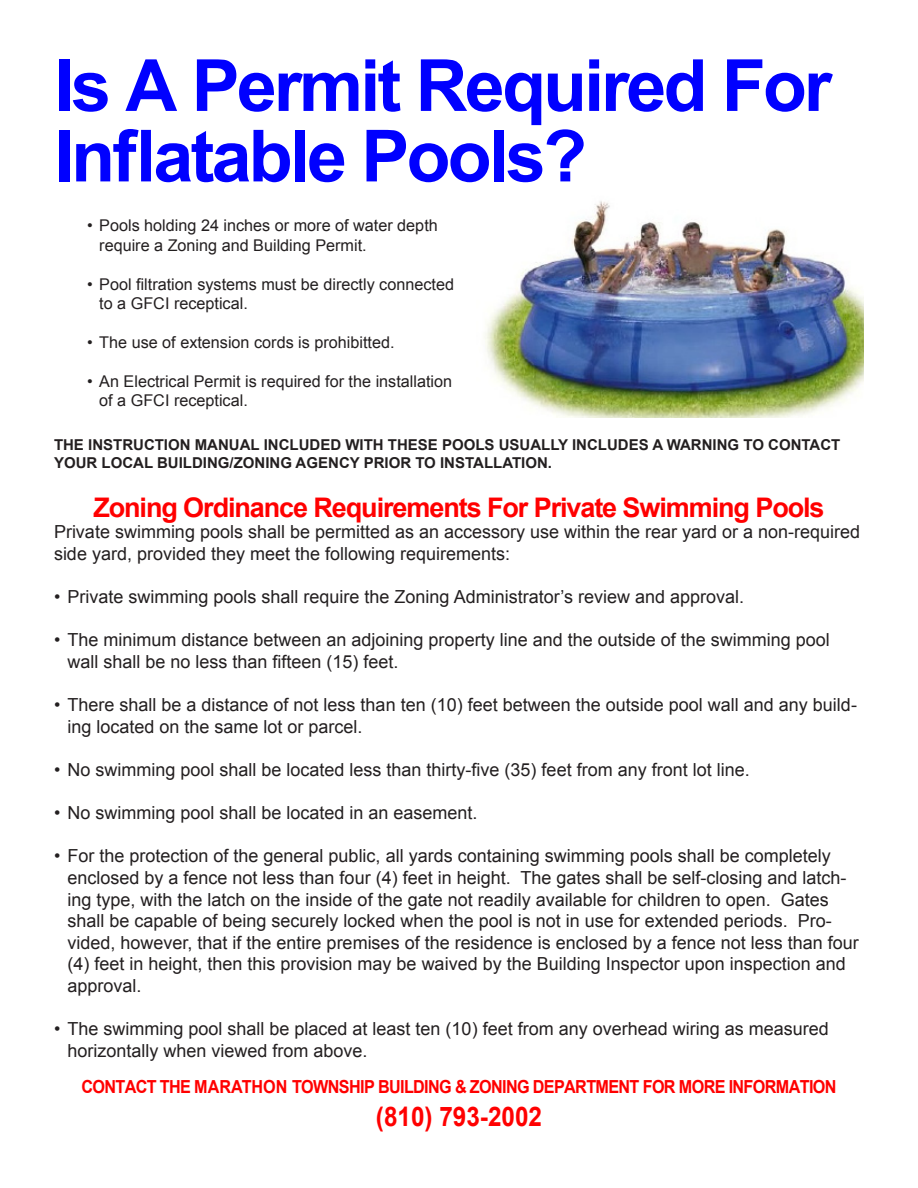
<style>
.page{position:relative;width:918px;height:1188px;background:#fff}
.page>*{position:absolute;margin:0;border:0;box-sizing:border-box;transform-origin:0 0}
.t1{font:700 72px/70.5px "Arial";letter-spacing:-.04em;color:#00f}
.t2{font:700 27px "Arial";letter-spacing:-.04em;color:#f00}
.t3{font:700 27px "Arial";color:#f00;scale:.9 1}
.t4{font:18px/21.6px "Arial";color:#231f20}
.t5{font:700 18px "Arial";letter-spacing:-.04em;color:#f00;scale:.9 1}
.t6{font:16.2px/19.5px "Arial";color:#231f20}
.t7{font:700 15px/18px "Arial";color:#231f20}
</style>
<div class="page">
<img style="left:484px;top:201px;width:380px;height:216px">
<p class="t1" style="left:54px;top:53px;width:779px">Is A Permit Required For<br>Inflatable Pools?</p>
<p class="t6" style="left:99px;top:216px;width:340px;text-indent:-12px">• Pools holding 24 inches or more of water depth require a Zoning and Building Permit.</p>
<p class="t6" style="left:99px;top:275px;width:356px;text-indent:-12px">• Pool filtration systems must be directly connected to a GFCI receptical.</p>
<p class="t6" style="left:87px;top:333px;width:309px">• The use of extension cords is prohibitted.</p>
<p class="t6" style="left:99px;top:372px;width:354px;text-indent:-12px">• An Electrical Permit is required for the installation of a GFCI receptical.</p>
<p class="t7" style="left:54px;top:436px;width:788px">THE INSTRUCTION MANUAL INCLUDED WITH THESE POOLS USUALLY INCLUDES A WARNING TO CONTACT<br>YOUR LOCAL BUILDING/ZONING AGENCY PRIOR TO INSTALLATION.</p>
<p class="t2" style="left:93px;top:490px;width:733px">Zoning Ordinance Requirements For Private Swimming Pools</p>
<p class="t4" style="left:54px;top:522px;width:808px">Private swimming pools shall be permitted as an accessory use within the rear yard or a non-required side yard, provided they meet the following requirements:</p>
<p class="t4" style="left:54px;top:586px;width:692px">• Private swimming pools shall require the Zoning Administrator’s review and approval.</p>
<p class="t4" style="left:68px;top:630px;width:764px;text-indent:-14px">• The minimum distance between an adjoining property line and the outside of the swimming pool wall shall be no less than fifteen (15) feet.</p>
<p class="t4" style="left:68px;top:694px;width:791px;text-indent:-14px">• There shall be a distance of not less than ten (10) feet between the outside pool wall and any build&shy;ing located on the same lot or parcel.</p>
<p class="t4" style="left:54px;top:759px;width:697px">• No swimming pool shall be located less than thirty-five (35) feet from any front lot line.</p>
<p class="t4" style="left:54px;top:802px;width:425px">• No swimming pool shall be located in an easement.</p>
<p class="t4" style="left:68px;top:846px;width:793px;text-indent:-14px">• For the protection of the general public, all yards containing swimming pools shall be completely enclosed by a fence not less than four (4) feet in height. The gates shall be self-closing and latch&shy;ing type, with the latch on the inside of the gate not readily available for children to open. Gates shall be capable of being securely locked when the pool is not in use for extended periods. Pro&shy;vided, however, that if the entire premises of the residence is enclosed by a fence not less than four (4) feet in height, then this provision may be waived by the Building Inspector upon inspection and approval.</p>
<p class="t4" style="left:68px;top:1018px;width:763px;text-indent:-14px">• The swimming pool shall be placed at least ten (10) feet from any overhead wiring as measured horizontally when viewed from above.</p>
<p class="t5" style="left:81px;top:1075px;width:840px">CONTACT THE MARATHON TOWNSHIP BUILDING &amp; ZONING DEPARTMENT FOR MORE INFORMATION</p>
<p class="t3" style="left:376px;top:1098px;width:186px">(810) 793-2002</p>
</div>
